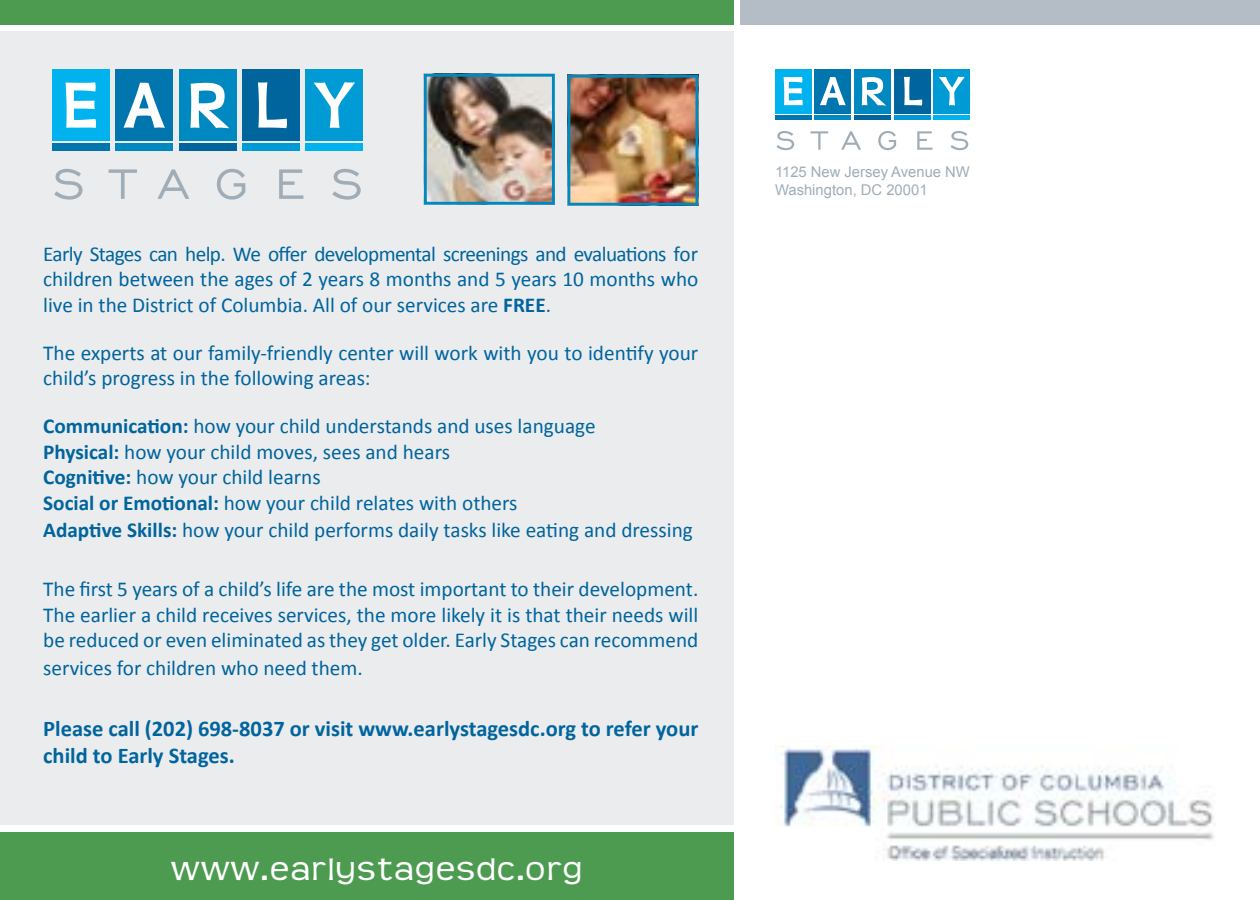
<style>
.page{position:relative;width:1260px;height:900px;background:#fff}
.page>*{position:absolute;margin:0;border:0;box-sizing:border-box;transform-origin:0 0}
.t1{font:32.5px "Teen";letter-spacing:.05em;color:#fff}
.t2{font:700 22.5px/27px "Calibri";color:#00649d}
.t3{font:21.25px/25.5px "Calibri";color:#00649d;text-align:justify}
.t4{font:14.75px/17.8px "Arial";color:#a0adb7}
.s1{font-weight:700}
</style>
<div class="page">
<div style="left:0;top:31px;width:734px;height:793px;background:#eaecee"></div>
<div style="left:0;top:832px;width:734px;height:68px;background:#4c9b50"></div>
<div style="left:740px;top:0;width:520px;height:25px;background:#b4bdc6"></div>
<div style="left:0;top:0;width:734px;height:25px;background:#4c9b50"></div>
<img style="left:775px;top:746px;width:440px;height:115px">
<div style="left:775px;top:69px;width:36px;height:45px;background:#00b3ef"></div>
<div style="left:815px;top:69px;width:36px;height:45px;background:#0075ae"></div>
<div style="left:854px;top:69px;width:37px;height:45px;background:#0088c1"></div>
<div style="left:894px;top:69px;width:36px;height:45px;background:#00649d"></div>
<div style="left:934px;top:69px;width:36px;height:45px;background:#009bd5"></div>
<div style="left:775px;top:115px;width:36px;height:5px;background:#0075ae"></div>
<div style="left:815px;top:115px;width:36px;height:5px;background:#0088c1"></div>
<div style="left:854px;top:115px;width:37px;height:5px;background:#00649d"></div>
<div style="left:894px;top:115px;width:36px;height:5px;background:#009bd5"></div>
<div style="left:934px;top:115px;width:36px;height:5px;background:#00b3ef"></div>
<svg style="left:784px;top:77px;width:19px;height:28px"></svg>
<svg style="left:820px;top:77px;width:26px;height:28px"></svg>
<svg style="left:862px;top:77px;width:24px;height:29px"></svg>
<svg style="left:904px;top:77px;width:18px;height:29px"></svg>
<svg style="left:939px;top:77px;width:26px;height:28px"></svg>
<svg style="left:776px;top:131px;width:18px;height:19px"></svg>
<svg style="left:811px;top:131px;width:17px;height:19px"></svg>
<svg style="left:841px;top:131px;width:20px;height:19px"></svg>
<svg style="left:878px;top:131px;width:18px;height:19px"></svg>
<svg style="left:917px;top:131px;width:15px;height:19px"></svg>
<svg style="left:951px;top:131px;width:17px;height:19px"></svg>
<div style="left:52px;top:69px;width:58px;height:72px;background:#00b3ef"></div>
<div style="left:115px;top:69px;width:58px;height:72px;background:#0075ae"></div>
<div style="left:179px;top:69px;width:58px;height:72px;background:#0088c1"></div>
<div style="left:242px;top:69px;width:58px;height:72px;background:#00649d"></div>
<div style="left:305px;top:69px;width:58px;height:72px;background:#009bd5"></div>
<div style="left:52px;top:144px;width:58px;height:7px;background:#0075ae"></div>
<div style="left:115px;top:144px;width:58px;height:7px;background:#0088c1"></div>
<div style="left:179px;top:144px;width:58px;height:7px;background:#00649d"></div>
<div style="left:242px;top:144px;width:58px;height:7px;background:#009bd5"></div>
<div style="left:305px;top:144px;width:58px;height:7px;background:#00b3ef"></div>
<svg style="left:66px;top:82px;width:30px;height:46px"></svg>
<svg style="left:124px;top:83px;width:41px;height:45px"></svg>
<svg style="left:190px;top:83px;width:39px;height:45px"></svg>
<svg style="left:258px;top:82px;width:29px;height:46px"></svg>
<svg style="left:314px;top:82px;width:41px;height:46px"></svg>
<svg style="left:54px;top:169px;width:29px;height:31px"></svg>
<svg style="left:109px;top:169px;width:28px;height:30px"></svg>
<svg style="left:157px;top:169px;width:32px;height:30px"></svg>
<svg style="left:217px;top:169px;width:28px;height:31px"></svg>
<svg style="left:279px;top:169px;width:24px;height:30px"></svg>
<svg style="left:332px;top:169px;width:29px;height:31px"></svg>
<img style="left:428px;top:78px;width:123px;height:123px">
<div style="left:424px;top:74px;width:131px;height:131px;border:3px solid #0088c1"></div>
<img style="left:571px;top:79px;width:123px;height:123px">
<div style="left:567px;top:75px;width:131px;height:131px;border:3px solid #0088c1"></div>
<p class="t3" style="left:43px;top:241px;width:657px">Early Stages can help. We offer developmental screenings and evaluations for children between the ages of 2 years 8 months and 5 years 10 months who live in the District of Columbia. All of our services are <span class="s1">FREE</span>.</p>
<p class="t3" style="left:43px;top:340px;width:657px">The experts at our family-friendly center will work with you to identify your child’s progress in the following areas:</p>
<p class="t3" style="left:43px;top:413px;width:554px;text-align:left"><span class="s1">Communication:</span> how your child understands and uses language <span class="s1">Physical:</span> how your child moves, sees and hears<br><span class="s1">Cognitive:</span> how your child learns<br><span class="s1">Social or Emotional:</span> how your child relates with others</p>
<p class="t3" style="left:43px;top:517px;width:651px"><span class="s1">Adaptive Skills:</span> how your child performs daily tasks like eating and dressing</p>
<p class="t3" style="left:43px;top:577px;width:657px">The first 5 years of a child’s life are the most important to their development.<br>The earlier a child receives services, the more likely it is that their needs will be reduced or even eliminated as they get older. Early Stages can recommend</p>
<p class="t3" style="left:43px;top:655px;width:321px">services for children who need them.</p>
<p class="t2" style="left:43px;top:715px;width:657px">Please call (202) 698-8037 or visit www.earlystagesdc.org to refer your child to Early Stages.</p>
<h1 class="t1" style="left:171px;top:850px;width:413px">www.earlystagesdc.org</h1>
<p class="t4" style="left:775px;top:163px;width:196px">1125 New Jersey Avenue NW<br>Washington, DC 20001</p>
</div>
